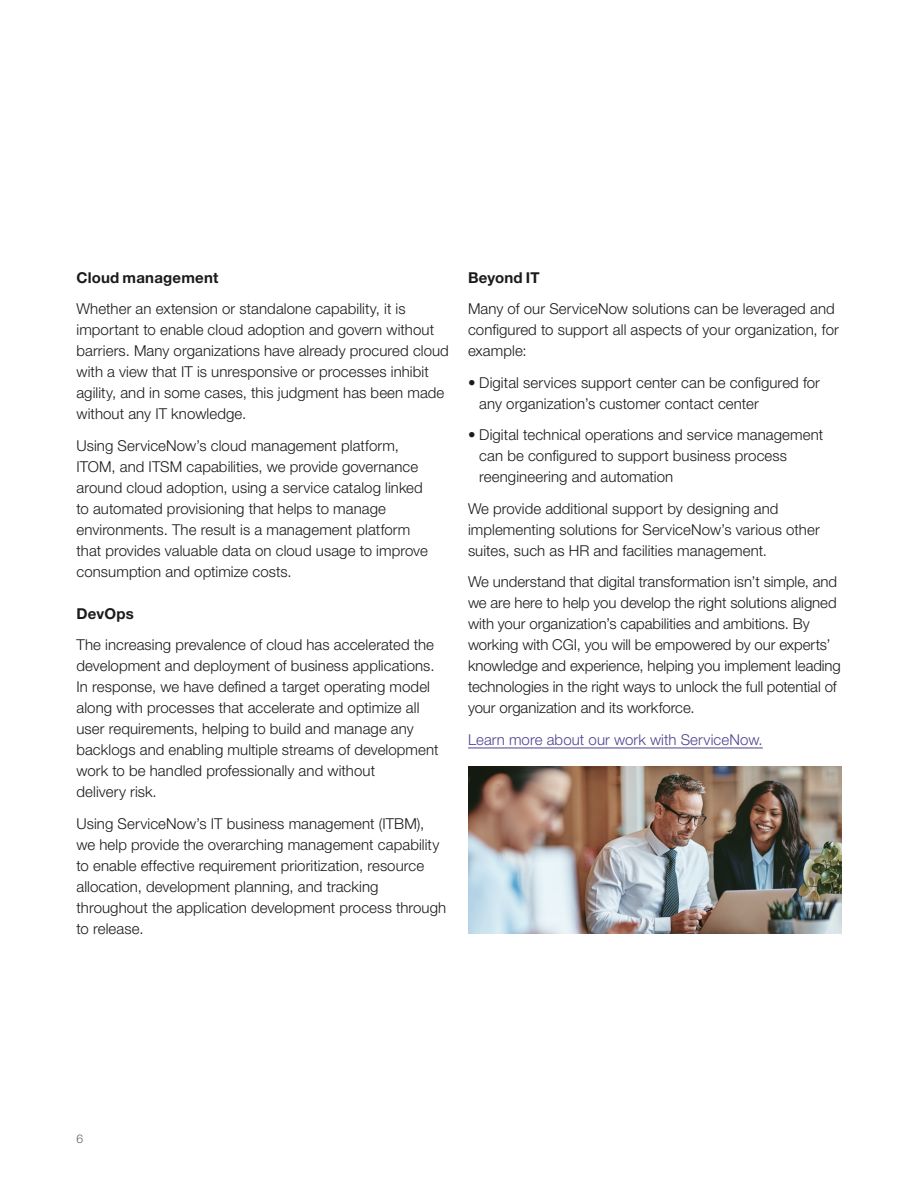
<style>
.page{position:relative;width:918px;height:1188px;background:#fff}
.page>*{position:absolute;margin:0;border:0;box-sizing:border-box;transform-origin:0 0}
.t1{font:300 15px/21px "Helvetica Neue LT Pro";letter-spacing:.005em;color:#1c1b1a}
.t2{font:300 15px "Helvetica Neue LT Pro";letter-spacing:.005em;color:#504291}
.t3{font:700 15px "Helvetica Neue LT Pro";letter-spacing:.015em;color:#1c1b1a}
.t4{font:300 12px "Helvetica Neue LT Pro";color:#5f6160}
</style>
<div class="page">
<hr style="left:468px;top:748px;width:295px;height:1px;background:#504291">
<img style="left:468px;top:767px;width:373px;height:166px">
<p class="t3" style="left:76px;top:268px;width:143px">Cloud management</p>
<p class="t1" style="left:76px;top:298px;width:374px">Whether an extension or standalone capability, it is important to enable cloud adoption and govern without barriers. Many organizations have already procured cloud with a view that IT is unresponsive or processes inhibit agility, and in some cases, this judgment has been made without any IT knowledge.</p>
<p class="t1" style="left:76px;top:435px;width:353px">Using ServiceNow’s cloud management platform, ITOM, and ITSM capabilities, we provide governance around cloud adoption, using a service catalog linked to automated provisioning that helps to manage environments. The result is a management platform that provides valuable data on cloud usage to improve consumption and optimize costs.</p>
<p class="t3" style="left:76px;top:604px;width:59px">DevOps</p>
<p class="t1" style="left:76px;top:634px;width:364px">The increasing prevalence of cloud has accelerated the development and deployment of business applications.<br>In response, we have defined a target operating model along with processes that accelerate and optimize all user requirements, helping to build and manage any backlogs and enabling multiple streams of development work to be handled professionally and without<br>delivery risk.</p>
<p class="t1" style="left:76px;top:813px;width:371px">Using ServiceNow’s IT business management (ITBM), we help provide the overarching management capability to enable effective requirement prioritization, resource allocation, development planning, and tracking throughout the application development process through to release.</p>
<p class="t3" style="left:468px;top:268px;width:73px">Beyond IT</p>
<p class="t1" style="left:468px;top:298px;width:372px">Many of our ServiceNow solutions can be leveraged and configured to support all aspects of your organization, for example:</p>
<p class="t1" style="left:479px;top:372px;width:342px;text-indent:-11px">• Digital services support center can be configured for any organization’s customer contact center</p>
<p class="t1" style="left:479px;top:424px;width:345px;text-indent:-11px">• Digital technical operations and service management can be configured to support business process reengineering and automation</p>
<p class="t1" style="left:468px;top:498px;width:353px">We provide additional support by designing and implementing solutions for ServiceNow’s various other suites, such as HR and facilities management.</p>
<p class="t1" style="left:468px;top:571px;width:374px">We understand that digital transformation isn’t simple, and we are here to help you develop the right solutions aligned with your organization’s capabilities and ambitions. By working with CGI, you will be empowered by our experts’ knowledge and experience, helping you implement leading technologies in the right ways to unlock the full potential of your organization and its workforce.</p>
<p class="t2" style="left:468px;top:730px;width:296px">Learn more about our work with ServiceNow.</p>
<p class="t4" style="left:76px;top:1131px;width:8px">6</p>
</div>
